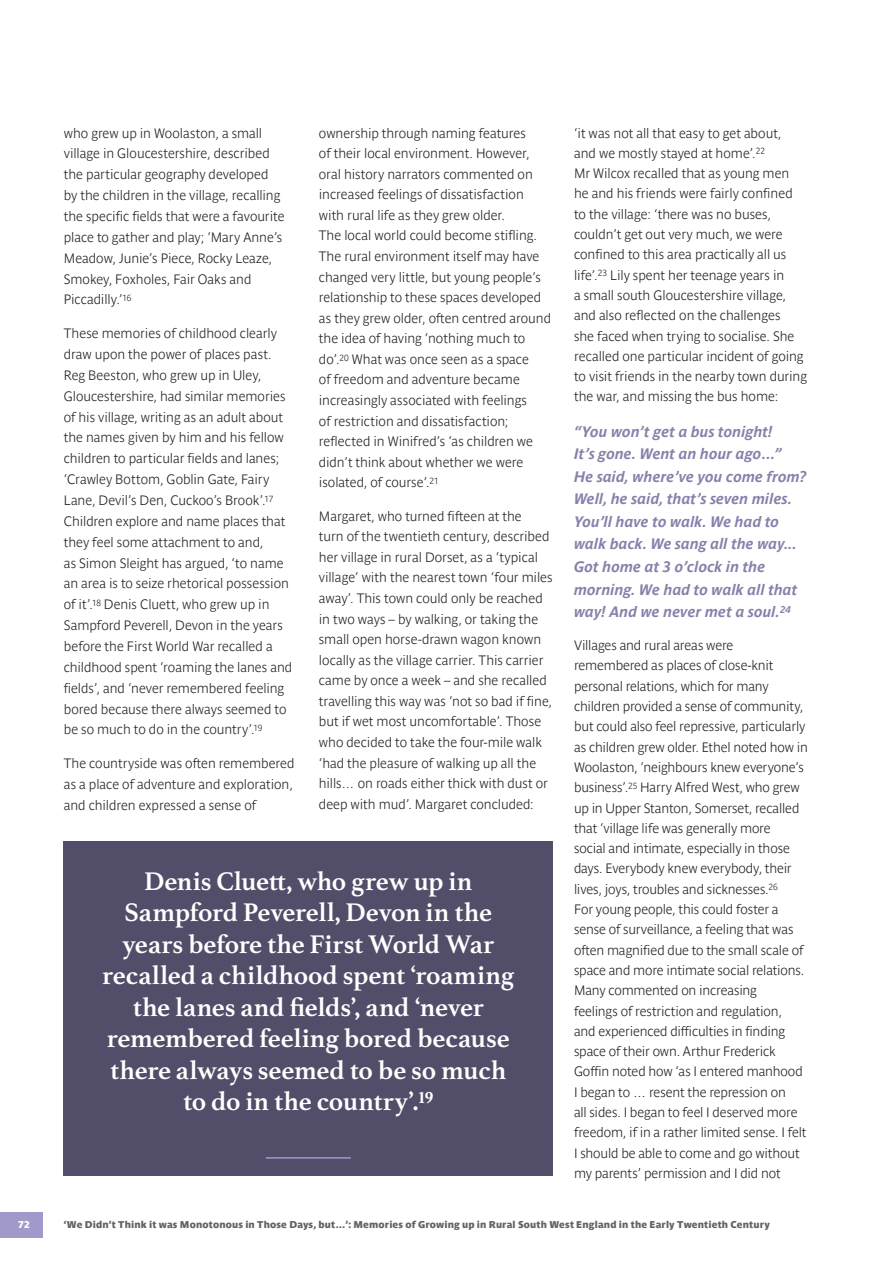
<style>
.page{position:relative;width:893px;height:1263px;background:#fff}
.page>*{position:absolute;margin:0;border:0;box-sizing:border-box;transform-origin:0 0}
.Body_Copy{font:700 27px/31.5px "Athelas";letter-spacing:-.01em;color:#fff;text-align:center}
.Body{font:italic 700 15px/22.5px "Parisine Pro";letter-spacing:.005em;color:#8681aa}
.Body-2{font:700 13.5px/20.2px "Parisine Pro Clair";letter-spacing:-.005em;color:#231f20}
.Footer_Left{font:9.75px "Parisine Pro Sombre";letter-spacing:.02em;color:#636366}
.t1{font:9.75px "Parisine Pro Sombre";color:#fff}
</style>
<div class="page">
<div style="left:64px;top:841px;width:489px;height:335px;background:#524e6a"></div>
<hr style="left:266px;top:1157px;width:85px;height:2px;background:#a199ca">
<div style="left:0;top:1212px;width:43px;height:25px;background:#a199ca"></div>
<p class="t1" style="left:18px;top:1217px;width:13px">72</p>
<p class="Body-2" style="left:319px;top:121px;width:234px">ownership through naming features<br>of their local environment. However, oral history narrators commented on increased feelings of dissatisfaction with rural life as they grew older.<br>The local world could become stifling.<br>The rural environment itself may have changed very little, but young people’s relationship to these spaces developed as they grew older, often centred around the idea of having ‘nothing much to do’.<sup>20</sup> What was once seen as a space<br>of freedom and adventure became increasingly associated with feelings<br>of restriction and dissatisfaction; reflected in Winifred’s ‘as children we didn’t think about whether we were isolated, of course’.<sup>21</sup></p>
<p class="Body-2" style="left:319px;top:504px;width:235px">Margaret, who turned fifteen at the<br>turn of the twentieth century, described her village in rural Dorset, as a ‘typical village’ with the nearest town ‘four miles away’. This town could only be reached in two ways – by walking, or taking the small open horse-drawn wagon known locally as the village carrier. This carrier came by once a week – and she recalled travelling this way was ‘not so bad if fine, but if wet most uncomfortable’. Those who decided to take the four-mile walk ‘had the pleasure of walking up all the hills… on roads either thick with dust or deep with mud’. Margaret concluded:</p>
<p class="Body-2" style="left:64px;top:121px;width:222px;line-height:20.9px">who grew up in Woolaston, a small village in Gloucestershire, described the particular geography developed by the children in the village, recalling the specific fields that were a favourite place to gather and play; ‘Mary Anne’s Meadow, Junie’s Piece, Rocky Leaze, Smokey, Foxholes, Fair Oaks and Piccadilly.’<sup>16</sup></p>
<p class="Body-2" style="left:64px;top:322px;width:230px;line-height:20.9px">These memories of childhood clearly draw upon the power of places past.<br>Reg Beeston, who grew up in Uley, Gloucestershire, had similar memories of his village, writing as an adult about the names given by him and his fellow children to particular fields and lanes; ‘Crawley Bottom, Goblin Gate, Fairy Lane, Devil’s Den, Cuckoo’s Brook’.<sup>17<br></sup>Children explore and name places that they feel some attachment to and,<br>as Simon Sleight has argued, ‘to name an area is to seize rhetorical possession of it’.<sup>18</sup> Denis Cluett, who grew up in Sampford Peverell, Devon in the years before the First World War recalled a childhood spent ‘roaming the lanes and fields’, and ‘never remembered feeling bored because there always seemed to be so much to do in the country’.<sup>19</sup></p>
<p class="Body-2" style="left:64px;top:752px;width:232px;line-height:20.9px">The countryside was often remembered as a place of adventure and exploration, and children expressed a sense of</p>
<p class="Body-2" style="left:574px;top:121px;width:235px">‘it was not all that easy to get about,<br>and we mostly stayed at home’.<sup>22<br></sup>Mr Wilcox recalled that as young men he and his friends were fairly confined to the village: ‘there was no buses, couldn’t get out very much, we were confined to this area practically all us life’.<sup>23</sup> Lily spent her teenage years in<br>a small south Gloucestershire village, and also reflected on the challenges<br>she faced when trying to socialise. She recalled one particular incident of going to visit friends in the nearby town during the war, and missing the bus home:</p>
<p class="Body" style="left:574px;top:419px;width:234px">“You won’t get a bus tonight!<br>It’s gone. Went an hour ago…”<br>He said, where’ve you come from?<br>Well, he said, that’s seven miles.<br>You’ll have to walk. We had to walk back. We sang all the way...<br>Got home at 3 o’clock in the morning. We had to walk all that way! And we never met a soul.<sup>24</sup></p>
<p class="Body-2" style="left:574px;top:634px;width:235px">Villages and rural areas were remembered as places of close-knit personal relations, which for many children provided a sense of community, but could also feel repressive, particularly as children grew older. Ethel noted how in Woolaston, ‘neighbours knew everyone’s business’.<sup>25</sup> Harry Alfred West, who grew up in Upper Stanton, Somerset, recalled that ‘village life was generally more<br>social and intimate, especially in those days. Everybody knew everybody, their lives, joys, troubles and sicknesses.<sup>26<br></sup>For young people, this could foster a sense of surveillance, a feeling that was often magnified due to the small scale of space and more intimate social relations.<br>Many commented on increasing<br>feelings of restriction and regulation,<br>and experienced difficulties in finding space of their own. Arthur Frederick Goffin noted how ‘as I entered manhood I began to … resent the repression on<br>all sides. I began to feel I deserved more freedom, if in a rather limited sense. I felt I should be able to come and go without my parents’ permission and I did not</p>
<p class="Footer_Left" style="left:64px;top:1217px;width:708px">‘We Didn’t Think it was Monotonous in Those Days, but…’: Memories of Growing up in Rural South West England in the Early Twentieth Century</p>
<p class="Body_Copy" style="left:102px;top:866px;width:414px">Denis Cluett, who grew up in<br>Sampford Peverell, Devon in the years before the First World War recalled a childhood spent ‘roaming the lanes and fields’, and ‘never remembered feeling bored because there always seemed to be so much to do in the country’.<sup>19</sup></p>
</div>
